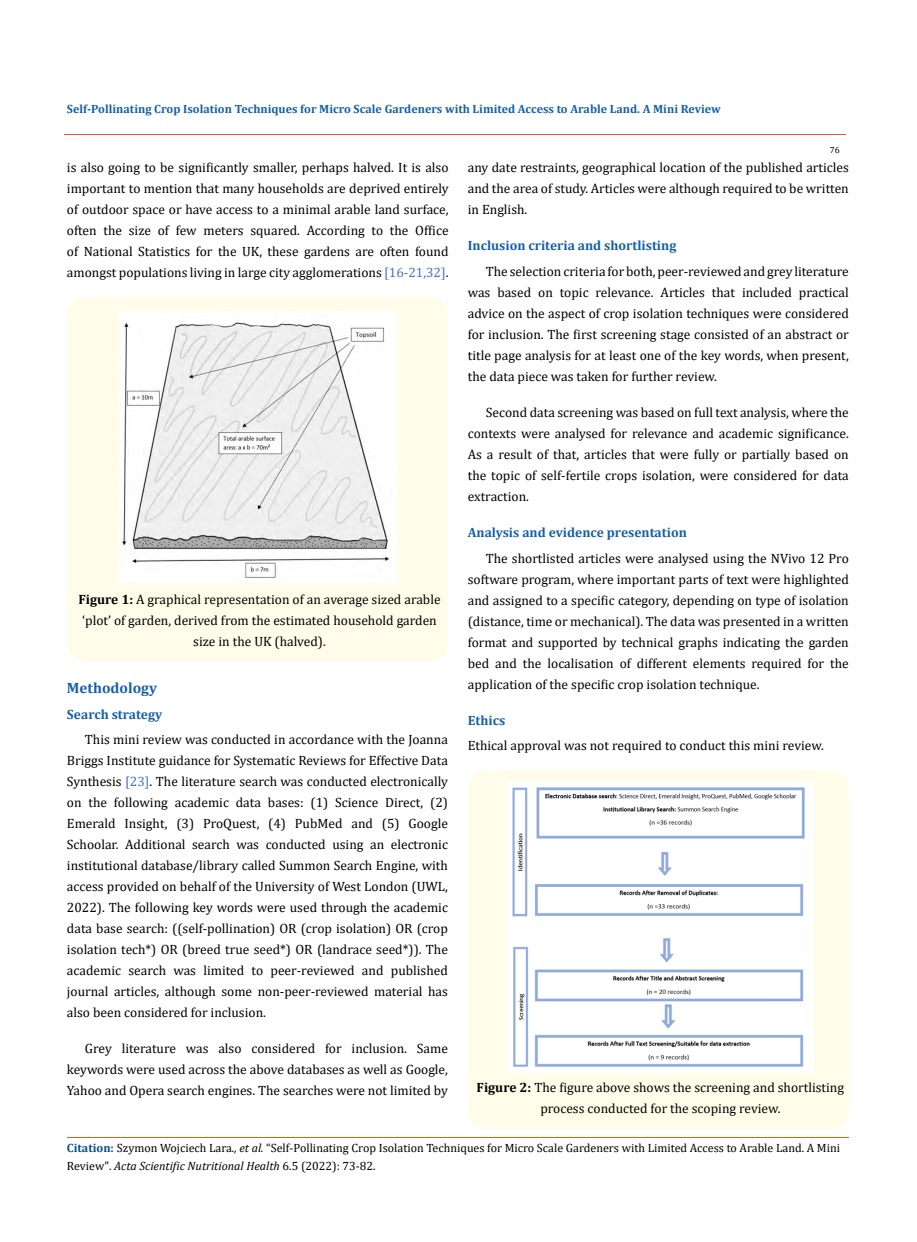
<style>
.page{position:relative;width:917px;height:1242px;background:#fff}
.page>*{position:absolute;margin:0;border:0;box-sizing:border-box;transform-origin:0 0}
.t1{font:700 15px "Cambria";color:#1560a6}
.t2{font:13.5px/21px "Cambria";color:#000;text-align:justify}
.t3{font:700 13.5px "Cambria";color:#1560a6}
.t4{font:12px/18px "Cambria";color:#000}
.t5{font:700 12px "Cambria";color:#1560a6}
.t6{font:9px "Cambria";color:#000}
.s1{color:#4472c4}
.s2{font-weight:700}
.s3{font-weight:700;color:#035089}
.s4{font-style:italic}
</style>
<div class="page">
<hr style="left:64px;top:135px;width:781px;height:1px;background:#e05d1a">
<hr style="left:67px;top:1137px;width:781px;height:1px;background:#e05d1a">
<div style="left:67px;top:297px;width:381px;height:365px;background:#fffde9;border-radius:18px"></div>
<img style="left:119px;top:312px;width:277px;height:270px">
<div style="left:468px;top:770px;width:380px;height:360px;background:#fffde9;border-radius:18px"></div>
<img style="left:507px;top:782px;width:306px;height:290px">
<p class="t5" style="left:67px;top:100px;width:655px">Self-Pollinating Crop Isolation Techniques for Micro Scale Gardeners with Limited Access to Arable Land. A Mini Review</p>
<p class="t6" style="left:829px;top:145px;width:11px">76</p>
<p class="t2" style="left:67px;top:157px;width:383px">is also going to be significantly smaller, perhaps halved. It is also important to mention that many households are deprived entirely of outdoor space or have access to a minimal arable land surface, often the size of few meters squared. According to the Office of National Statistics for the UK, these gardens are often found amongst populations living in large city agglomerations <span class="s1">[16-21,32]</span>.</p>
<p class="t2" style="left:78px;top:589px;width:363px;text-align:center"><span class="s2">Figure 1:</span> A graphical representation of an average sized arable ‘plot’ of garden, derived from the estimated household garden size in the UK (halved).</p>
<p class="t1" style="left:67px;top:677px;width:92px">Methodology</p>
<p class="t3" style="left:67px;top:704px;width:97px">Search strategy</p>
<p class="t2" style="left:67px;top:729px;width:382px;text-indent:18px">This mini review was conducted in accordance with the Joanna Briggs Institute guidance for Systematic Reviews for Effective Data Synthesis <span class="s1">[23]</span>. The literature search was conducted electronically on the following academic data bases: (1) Science Direct, (2)<br>Emerald Insight, (3) ProQuest, (4) PubMed and (5) Google Schoolar. Additional search was conducted using an electronic institutional database/library called Summon Search Engine, with access provided on behalf of the University of West London (UWL, 2022). The following key words were used through the academic data base search: ((self-pollination) OR (crop isolation) OR (crop isolation tech*) OR (breed true seed*) OR (landrace seed*)). The academic search was limited to peer-reviewed and published journal articles, although some non-peer-reviewed material has also been considered for inclusion.</p>
<p class="t2" style="left:67px;top:1038px;width:382px;text-indent:18px">Grey literature was also considered for inclusion. Same keywords were used across the above databases as well as Google, Yahoo and Opera search engines. The searches were not limited by</p>
<p class="t2" style="left:468px;top:157px;width:382px">any date restraints, geographical location of the published articles and the area of study. Articles were although required to be written in English.</p>
<p class="t3" style="left:468px;top:236px;width:210px">Inclusion criteria and shortlisting</p>
<p class="t2" style="left:468px;top:261px;width:382px;text-indent:18px">The selection criteria for both, peer-reviewed and grey literature was based on topic relevance. Articles that included practical advice on the aspect of crop isolation techniques were considered for inclusion. The first screening stage consisted of an abstract or title page analysis for at least one of the key words, when present, the data piece was taken for further review.</p>
<p class="t2" style="left:468px;top:402px;width:382px;text-indent:18px">Second data screening was based on full text analysis, where the contexts were analysed for relevance and academic significance.<br>As a result of that, articles that were fully or partially based on the topic of self-fertile crops isolation, were considered for data extraction.</p>
<p class="t3" style="left:468px;top:523px;width:220px">Analysis and evidence presentation</p>
<p class="t2" style="left:468px;top:547px;width:382px;text-indent:18px">The shortlisted articles were analysed using the NVivo 12 Pro software program, where important parts of text were highlighted and assigned to a specific category, depending on type of isolation (distance, time or mechanical). The data was presented in a written format and supported by technical graphs indicating the garden bed and the localisation of different elements required for the application of the specific crop isolation technique.</p>
<p class="t3" style="left:468px;top:710px;width:39px">Ethics</p>
<p class="t2" style="left:468px;top:735px;width:357px">Ethical approval was not required to conduct this mini review.</p>
<p class="t2" style="left:476px;top:1077px;width:369px;text-align:center"><span class="s2">Figure 2:</span> The figure above shows the screening and shortlisting process conducted for the scoping review.</p>
<p class="t4" style="left:67px;top:1139px;width:774px"><span class="s3">Citation:</span> Szymon Wojciech Lara<span class="s4">., et al.</span> “Self-Pollinating Crop Isolation Techniques for Micro Scale Gardeners with Limited Access to Arable Land. A Mini<br>Review". <span class="s4">Acta Scientific Nutritional Health</span> 6.5 (2022): 73-82.</p>
</div>
